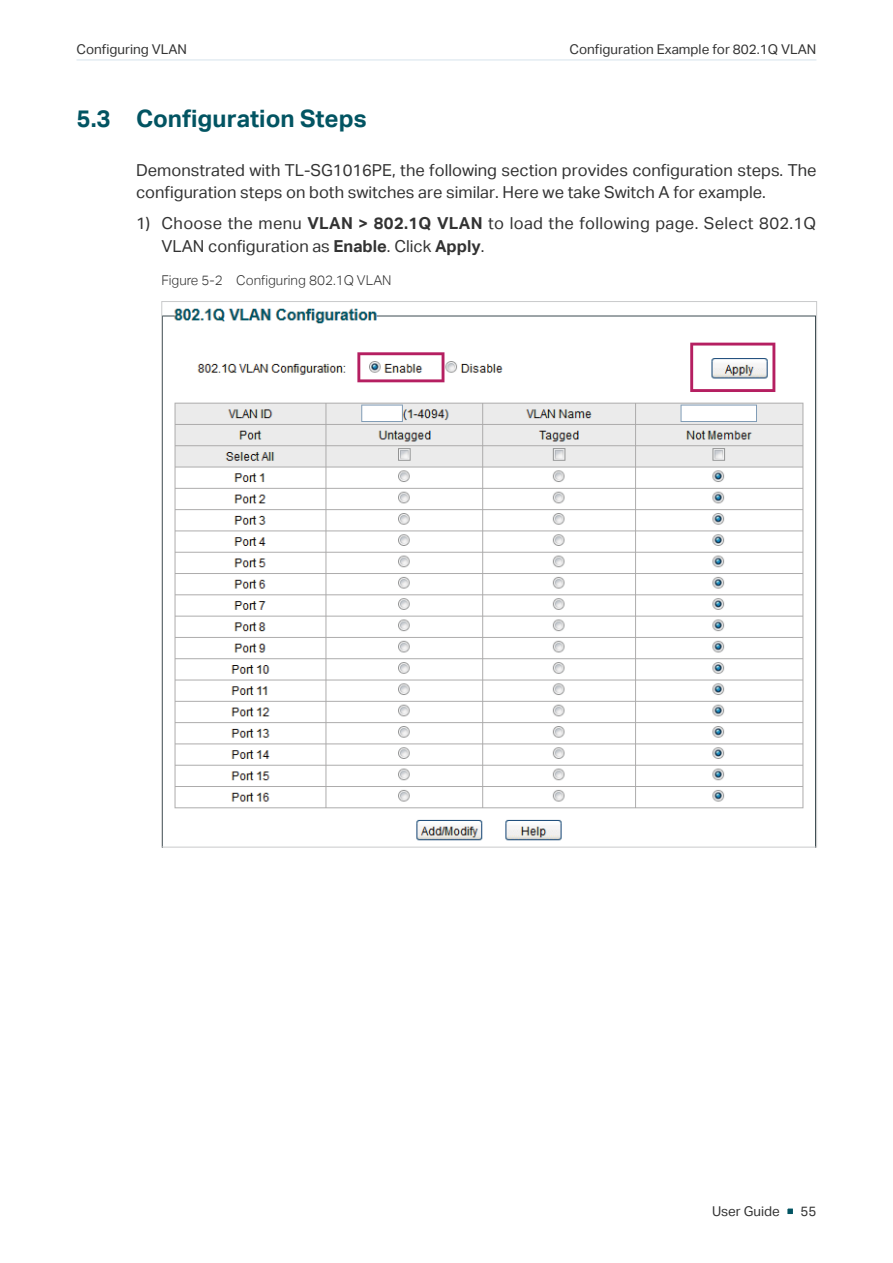
<style>
.page{position:relative;width:893px;height:1263px;background:#fff}
.page>*{position:absolute;margin:0;border:0;box-sizing:border-box;transform-origin:0 0}
.t1{font:24px "TP Link Aktiv Bold";color:#025462}
.t2{font:16.5px/22.5px "TP Link Aktiv Regular";color:#333}
.t3{font:16.5px/22.5px "TP Link Aktiv Regular";letter-spacing:.02em;color:#333}
.t4{font:13.5px "TP Link Aktiv Regular";color:#333}
.t5{font:13.5px "TP Link Aktiv Light";color:#333}
.s1{font-family:"TP Link Aktiv Bold"}
</style>
<div class="page">
<hr style="left:77px;top:59px;width:739px;height:2px;background:#e4ecf2">
<svg style="left:787px;top:1208px;width:6px;height:6px"></svg>
<img style="left:164px;top:308px;width:651px;height:533px">
<p class="t4" style="left:77px;top:41px;width:112px">Configuring VLAN</p>
<p class="t4" style="left:570px;top:41px;width:248px">Configuration Example for 802.1Q VLAN</p>
<h1 class="t1" style="left:77px;top:105px;width:292px">5.3 Configuration Steps</h1>
<p class="t2" style="left:136px;top:159px;width:682px">Demonstrated with TL-SG1016PE, the following section provides configuration steps. The configuration steps on both switches are similar. Here we take Switch A for example.</p>
<p class="t3" style="left:162px;top:213px;width:656px;text-indent:-26px">1) Choose the menu <span class="s1">VLAN &gt; 802.1Q VLAN</span> to load the following page. Select 802.1Q<br>VLAN configuration as <span class="s1">Enable</span>. Click <span class="s1">Apply</span>.</p>
<p class="t5" style="left:162px;top:272px;width:231px">Figure 5-2 Configuring 802.1Q VLAN</p>
<p class="t4" style="left:712px;top:1203px;width:69px">User Guide</p>
<p class="t4" style="left:800px;top:1203px;width:17px">55</p>
</div>
